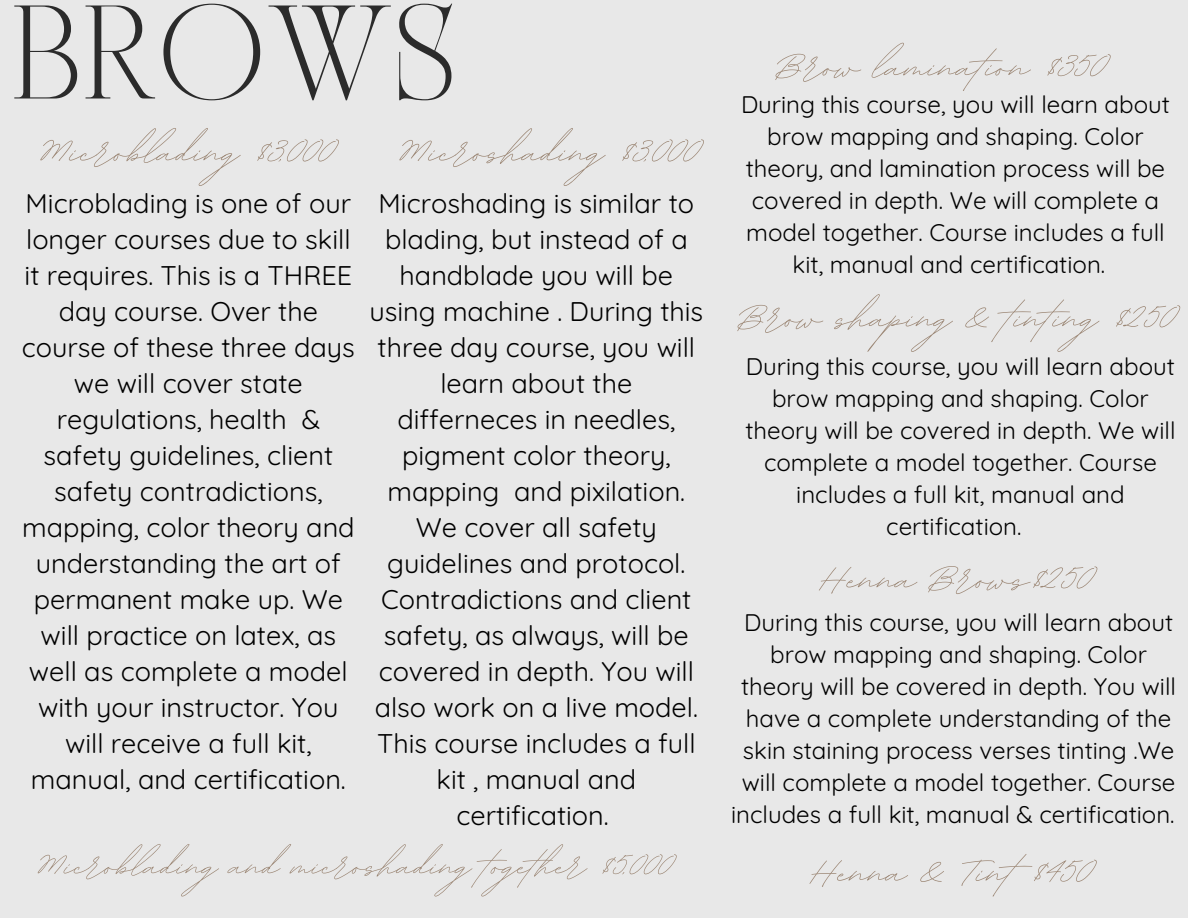
<style>
.page{position:relative;width:1188px;height:918px;background:#e8e8e8}
.page>*{position:absolute;margin:0;border:0;box-sizing:border-box;transform-origin:0 0}
.t1{font:93px "TAN Nightingale";color:#2b2b2b}
.t2{font:63px "BD Script";color:#9b8674}
.t3{font:57px "BD Script";color:#9b8674}
.t4{font:27px/36px "Quicksand";color:#000;text-align:center}
.t5{font:24px/32.1px "Quicksand";color:#000;text-align:center}
</style>
<div class="page">
<p class="t1" style="left:12px;top:4px;width:448px">BROWS</p>
<p class="t2" style="left:34px;top:111px;width:299px">Microblading $3,000</p>
<p class="t2" style="left:393px;top:111px;width:305px">Microshading $3,000</p>
<p class="t4" style="left:22px;top:185px;width:335px">Microblading is one of our longer courses due to skill it requires. This is a THREE day course. Over the course of these three days we will cover state regulations, health &amp; safety guidelines, client safety contradictions, mapping, color theory and understanding the art of permanent make up. We will practice on latex, as well as complete a model with your instructor. You will receive a full kit, manual, and certification.</p>
<p class="t4" style="left:369px;top:185px;width:335px">Microshading is similar to blading, but instead of a handblade you will be using machine . During this three day course, you will learn about the differneces in needles, pigment color theory, mapping and pixilation.<br>We cover all safety guidelines and protocol.<br>Contradictions and client safety, as always, will be covered in depth. You will also work on a live model.<br>This course includes a full kit , manual and certification.</p>
<p class="t3" style="left:32px;top:828px;width:639px">Microblading and microshading together $5,000</p>
<p class="t2" style="left:777px;top:25px;width:328px">Brow lamination $350</p>
<p class="t5" style="left:741px;top:88px;width:431px">During this course, you will learn about brow mapping and shaping. Color theory, and lamination process will be covered in depth. We will complete a model together. Course includes a full kit, manual and certification.</p>
<p class="t2" style="left:739px;top:276px;width:435px">Brow shaping &amp; tinting $250</p>
<p class="t5" style="left:745px;top:350px;width:432px">During this course, you will learn about brow mapping and shaping. Color theory will be covered in depth. We will complete a model together. Course includes a full kit, manual and certification.</p>
<p class="t2" style="left:818px;top:538px;width:273px">Henna Brows$250</p>
<p class="t5" style="left:731px;top:606px;width:447px">During this course, you will learn about brow mapping and shaping. Color theory will be covered in depth. You will have a complete understanding of the skin staining process verses tinting .We will complete a model together. Course includes a full kit, manual &amp; certification.</p>
<p class="t2" style="left:808px;top:831px;width:282px">Henna &amp; Tint $450</p>
</div>
